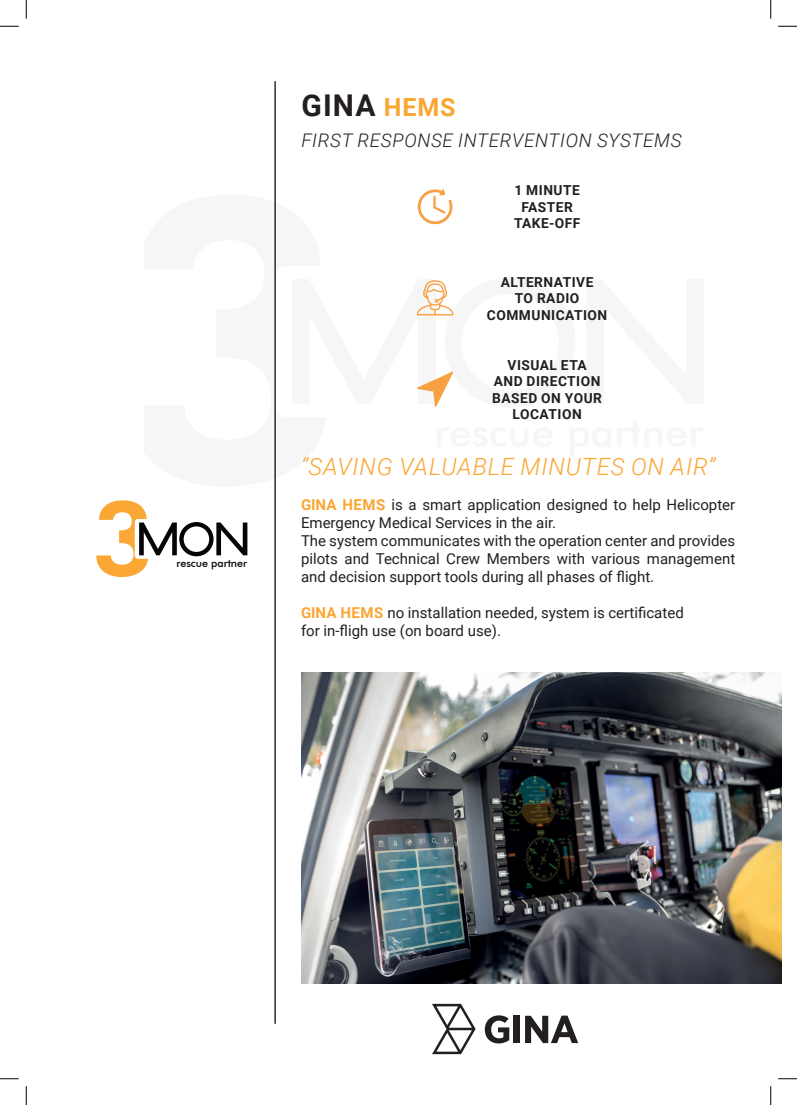
<style>
.page{position:relative;width:797px;height:1105px;background:#fff}
.page>*{position:absolute;margin:0;border:0;box-sizing:border-box;transform-origin:0 0}
.t1{font:800 103.5px "Futura BT";color:#faa735}
.t2{font:700 30px "Roboto";color:#231f20}
.t3{font:italic 300 23.75px "Roboto";letter-spacing:.035em;color:#faa633}
.t4{font:italic 300 18.75px "Roboto";letter-spacing:.035em;color:#231f20}
.t5{font:15px/18px "Roboto";color:#231f20}
.t6{font:700 13.75px/16.5px "Roboto";letter-spacing:.035em;color:#231f20;text-align:center}
.t7{font:500 10.75px "Futura BT";color:#050504}
.s1{font-size:25px;color:#faa633}
.s2{font-weight:700;color:#faa633}
</style>
<div class="page">
<svg style="left:139px;top:522px;width:108px;height:34px"></svg>
<hr style="left:274px;top:81px;width:2px;height:943px;background:#231f20">
<svg style="left:432px;top:1004px;width:43px;height:50px"></svg>
<svg style="left:485px;top:1015px;width:24px;height:28px"></svg>
<div style="left:513px;top:1016px;width:7px;height:27px;background:#231f20"></div>
<svg style="left:525px;top:1015px;width:53px;height:28px"></svg>
<img style="left:301px;top:673px;width:480px;height:310px">
<svg style="left:418px;top:189px;width:34px;height:35px"></svg>
<svg style="left:416px;top:280px;width:38px;height:127px"></svg>
<svg style="left:0;top:25px;width:19px;height:2px"></svg>
<svg style="left:778px;top:25px;width:19px;height:2px"></svg>
<svg style="left:0;top:1078px;width:19px;height:1px"></svg>
<svg style="left:778px;top:1078px;width:19px;height:1px"></svg>
<svg style="left:25px;top:0;width:2px;height:19px"></svg>
<svg style="left:25px;top:1086px;width:2px;height:19px"></svg>
<svg style="left:770px;top:0;width:1px;height:19px"></svg>
<svg style="left:770px;top:1086px;width:1px;height:19px"></svg>
<h1 class="t1" style="left:91px;top:475px;width:65px">3</h1>
<p class="t7" style="left:176px;top:556px;width:72px">rescue partner</p>
<h2 class="t2" style="left:301px;top:85px;width:156px">GINA <span class="s1">HEMS</span></h2>
<p class="t4" style="left:301px;top:127px;width:382px">FIRST RESPONSE INTERVENTION SYSTEMS</p>
<p class="t6" style="left:514px;top:182px;width:68px">1 MINUTE<br>FASTER<br>TAKE-OFF</p>
<p class="t6" style="left:487px;top:273px;width:122px">ALTERNATIVE<br>TO RADIO<br>COMMUNICATION</p>
<p class="t6" style="left:492px;top:356px;width:111px">VISUAL ETA<br>AND DIRECTION<br>BASED ON YOUR<br>LOCATION</p>
<h3 class="t3" style="left:301px;top:450px;width:416px">“SAVING VALUABLE MINUTES ON AIR”</h3>
<p class="t5" style="left:301px;top:495px;width:436px"><span class="s2">GINA HEMS</span> is a smart application designed to help Helicopter Emergency Medical Services in the air.<br>The system communicates with the operation center and provides pilots and Technical Crew Members with various management and decision support tools during all phases of flight.</p>
<p class="t5" style="left:301px;top:603px;width:384px"><span class="s2">GINA HEMS</span> no installation needed, system is certificated for in-fligh use (on board use).</p>
</div>
